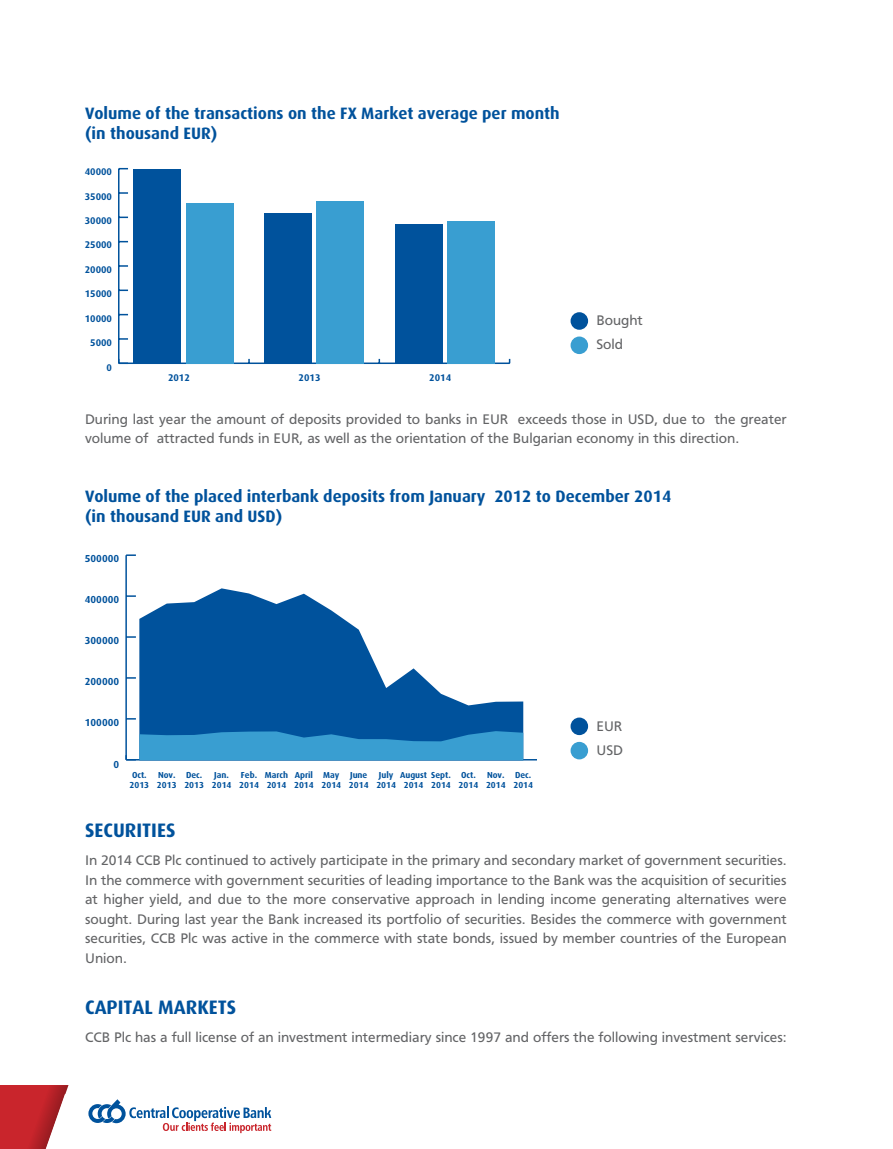
<style>
.page{position:relative;width:893px;height:1149px;background:#fff}
.page>*{position:absolute;margin:0;border:0;box-sizing:border-box;transform-origin:0 0}
.t1{font:700 19.5px "Hermes Bg";color:#00529c}
.t2{font:700 16.5px/19.8px "Hermes Bg";color:#00529c}
.t3{font:15px/19.5px "HS Grotesk Bg";color:#636466}
.t4{font:700 10.2px "Hermes Bg";color:#00529c}
.t5{font:700 9.75px "Hermes Bg";color:#00529c}
.t6{font:700 8.7px/10.5px "Hermes Bg";color:#00529c}
</style>
<div class="page">
<div style="left:0;top:1084px;width:247px;height:64px;background:#c9252c"></div>
<svg style="left:18px;top:1084px;width:254px;height:64px"></svg>
<hr style="left:119px;top:362px;width:391px;height:2px;background:#00529c">
<hr style="left:118px;top:169px;width:2px;height:194px;background:#00529c">
<svg style="left:118px;top:359px;width:10px;height:5px"></svg>
<svg style="left:119px;top:289px;width:9px;height:2px"></svg>
<svg style="left:120px;top:265px;width:8px;height:2px"></svg>
<svg style="left:119px;top:216px;width:9px;height:2px"></svg>
<svg style="left:120px;top:192px;width:8px;height:2px"></svg>
<div style="left:186px;top:203px;width:47px;height:160px;background:#399ed1"></div>
<div style="left:317px;top:201px;width:47px;height:162px;background:#399ed1"></div>
<div style="left:447px;top:221px;width:47px;height:142px;background:#399ed1"></div>
<div style="left:134px;top:169px;width:47px;height:194px;background:#00529c"></div>
<div style="left:265px;top:213px;width:47px;height:150px;background:#00529c"></div>
<div style="left:395px;top:224px;width:47px;height:139px;background:#00529c"></div>
<div style="left:571px;top:312px;width:17px;height:17px;background:#00529c;border-radius:50%"></div>
<div style="left:571px;top:336px;width:17px;height:18px;background:#399ed1;border-radius:50%"></div>
<div style="left:571px;top:717px;width:17px;height:17px;background:#00529c;border-radius:50%"></div>
<div style="left:571px;top:741px;width:17px;height:18px;background:#399ed1;border-radius:50%"></div>
<hr style="left:126px;top:758px;width:411px;height:2px;background:#00529c">
<hr style="left:125px;top:555px;width:2px;height:204px;background:#00529c">
<svg style="left:139px;top:588px;width:384px;height:143px;fill:#00529c"></svg>
<svg style="left:125px;top:731px;width:398px;height:29px;background:#3695ca"></svg>
<p class="t2" style="left:85px;top:103px;width:476px">Volume of the transactions on the FX Market average per month (in thousand EUR)</p>
<p class="t5" style="left:85px;top:166px;width:29px">40000</p>
<p class="t5" style="left:85px;top:190px;width:29px">35000</p>
<p class="t5" style="left:85px;top:215px;width:29px">30000</p>
<p class="t5" style="left:85px;top:239px;width:29px">25000</p>
<p class="t5" style="left:85px;top:264px;width:29px">20000</p>
<p class="t5" style="left:85px;top:288px;width:29px">15000</p>
<p class="t5" style="left:85px;top:313px;width:29px">10000</p>
<p class="t5" style="left:90px;top:337px;width:23px">5000</p>
<p class="t5" style="left:107px;top:361px;width:7px">0</p>
<p class="t5" style="left:168px;top:371px;width:33px">2012 г.</p>
<p class="t5" style="left:299px;top:371px;width:33px">2013 г.</p>
<p class="t5" style="left:429px;top:371px;width:33px">2014 г.</p>
<p class="t3" style="left:596px;top:308px;width:48px;line-height:24.2px">Bought<br>Sold</p>
<p class="t3" style="left:85px;top:409px;width:703px">During last year the amount of deposits provided to banks in EUR exceeds those in USD, due to the greater volume of attracted funds in EUR, as well as the orientation of the Bulgarian economy in this direction.</p>
<p class="t2" style="left:85px;top:486px;width:588px">Volume of the placed interbank deposits from January 2012 to December 2014 (in thousand EUR and USD)</p>
<p class="t4" style="left:85px;top:552px;width:36px">500000</p>
<p class="t4" style="left:85px;top:593px;width:36px">400000</p>
<p class="t4" style="left:85px;top:634px;width:36px">300000</p>
<p class="t4" style="left:85px;top:675px;width:36px">200000</p>
<p class="t4" style="left:85px;top:716px;width:36px">100000</p>
<p class="t4" style="left:113px;top:758px;width:7px">0</p>
<p class="t6" style="left:130px;top:769px;width:21px">Oct.<br>2013</p>
<p class="t6" style="left:157px;top:769px;width:21px">Nov.<br>2013</p>
<p class="t6" style="left:184px;top:769px;width:21px">dec.<br>2013</p>
<p class="t6" style="left:212px;top:769px;width:21px">Jan.<br>2014</p>
<p class="t6" style="left:239px;top:769px;width:21px">feb.<br>2014</p>
<p class="t6" style="left:265px;top:769px;width:25px">march<br>2014</p>
<p class="t6" style="left:294px;top:769px;width:21px">april<br>2014</p>
<p class="t6" style="left:321px;top:769px;width:21px">may<br>2014</p>
<p class="t6" style="left:349px;top:769px;width:21px">June<br>2014</p>
<p class="t6" style="left:376px;top:769px;width:21px">July<br>2014</p>
<p class="t6" style="left:431px;top:769px;width:21px">Sept.<br>2014</p>
<p class="t6" style="left:400px;top:769px;width:29px;text-align:center">august<br>2014</p>
<p class="t6" style="left:459px;top:769px;width:21px">Oct.<br>2014</p>
<p class="t6" style="left:486px;top:769px;width:21px">Nov.<br>2014</p>
<p class="t6" style="left:513px;top:769px;width:21px">dec.<br>2014</p>
<p class="t3" style="left:596px;top:713px;width:28px;line-height:24.2px">EUR<br>USD</p>
<h1 class="t1" style="left:85px;top:819px;width:82px">Securities</h1>
<p class="t3" style="left:85px;top:850px;width:703px;text-align:justify">In 2014 CCB Plc continued to actively participate in the primary and secondary market of government securities.<br>In the commerce with government securities of leading importance to the Bank was the acquisition of securities at higher yield, and due to the more conservative approach in lending income generating alternatives were sought. During last year the Bank increased its portfolio of securities. Besides the commerce with government securities, CCB Plc was active in the commerce with state bonds, issued by member countries of the European Union.</p>
<h1 class="t1" style="left:85px;top:996px;width:134px">Capital markets</h1>
<p class="t3" style="left:85px;top:1027px;width:703px">CCB Plc has a full license of an investment intermediary since 1997 and offers the following investment services:</p>
</div>
